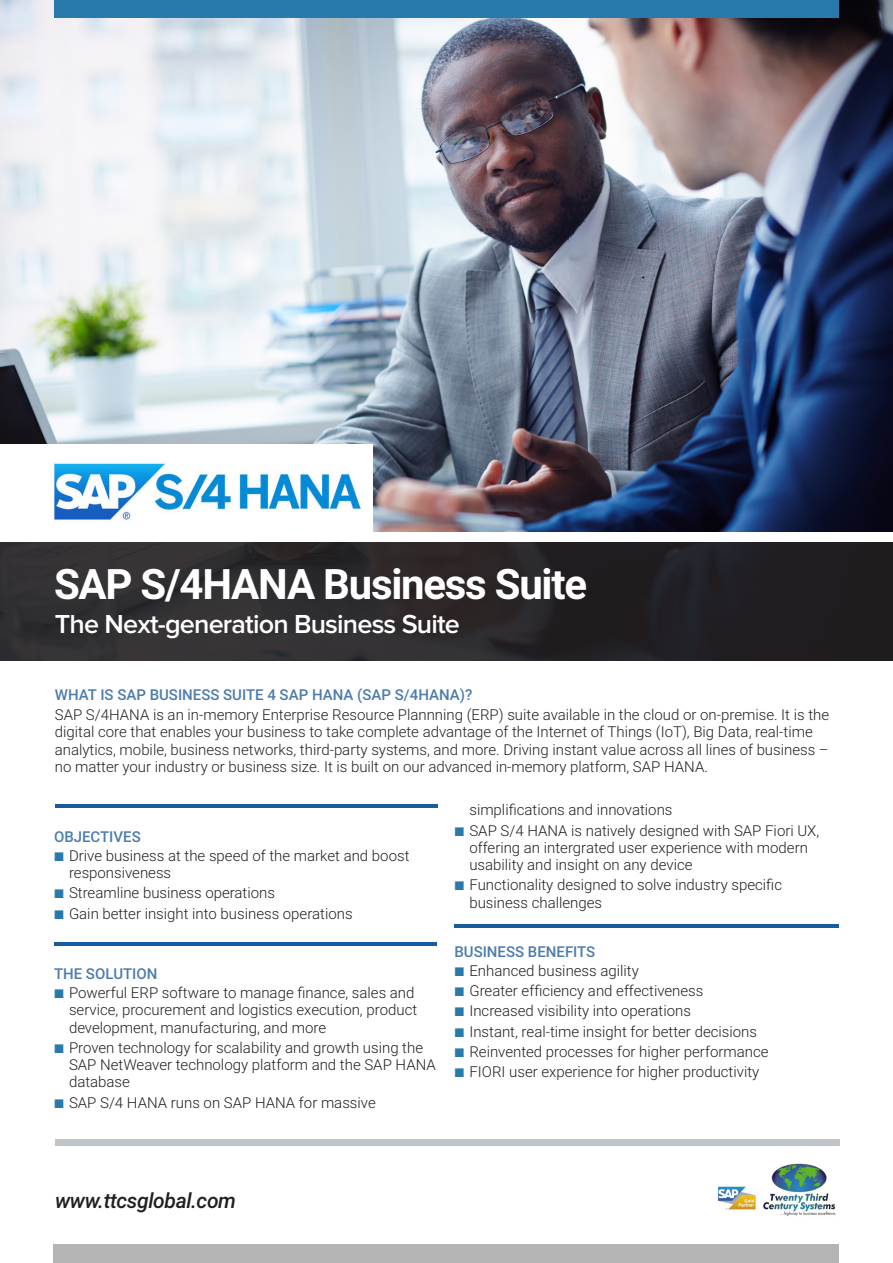
<style>
.page{position:relative;width:893px;height:1263px;background:#fff}
.page>*{position:absolute;margin:0;border:0;box-sizing:border-box;transform-origin:0 0}
.t1{font:700 42px "Roboto";letter-spacing:-.03em;color:#fff}
.t2{font:600 27px "Proxima Nova";letter-spacing:-.03em;color:#fff}
.t3{font:italic 500 21px "Roboto";letter-spacing:-.02em;color:#231f20}
.t4{font:300 15px/17.2px "Roboto";color:#231f20}
.t5{font:500 15px "Roboto";color:#4e7cad}
.s1{font-family:"Proxima Nova";font-weight:400;color:#287aab}
</style>
<div class="page">
<img style="left:0;top:0;width:893px;height:532px">
<div style="left:54px;top:1244px;width:785px;height:19px;background:#b4b4b5"></div>
<div style="left:0;top:534px;width:893px;height:126px;background:linear-gradient(to right,#363436,#1d1a1d)"></div>
<img style="left:718px;top:1163px;width:118px;height:53px">
<div style="left:0;top:532px;width:893px;height:10px;background:#fff"></div>
<div style="left:54px;top:0;width:785px;height:17px;background:#287aab"></div>
<div style="left:55px;top:1139px;width:785px;height:7px;background:#bec4c8"></div>
<hr style="left:55px;top:805px;width:382px;height:3px;background:#175d9e">
<hr style="left:454px;top:924px;width:384px;height:3px;background:#175d9e">
<hr style="left:54px;top:942px;width:383px;height:3px;background:#175d9e">
<div style="left:0;top:444px;width:373px;height:90px;background:#fff"></div>
<img style="left:54px;top:463px;width:307px;height:57px">
<p class="t1" style="left:54px;top:555px;width:535px">SAP S/4HANA Business Suite</p>
<p class="t2" style="left:55px;top:612px;width:407px">The Next-generation Business Suite</p>
<p class="t5" style="left:55px;top:684px;width:419px">WHAT IS SAP BUSINESS SUITE 4 SAP HANA (SAP S/4HANA)?</p>
<p class="t4" style="left:55px;top:705px;width:776px">SAP S/4HANA is an in-memory Enterprise Resource Plannning (ERP) suite available in the cloud or on-premise. It is the digital core that enables your business to take complete advantage of the Internet of Things (IoT), Big Data, real-time analytics, mobile, business networks, third-party systems, and more. Driving instant value across all lines of business – no matter your industry or business size. It is built on our advanced in-memory platform, SAP HANA.</p>
<p class="t5" style="left:54px;top:826px;width:88px">OBJECTIVES</p>
<p class="t4" style="left:69px;top:846px;width:342px;text-indent:-15px"><span class="s1">■</span> Drive business at the speed of the market and boost responsiveness</p>
<p class="t4" style="left:54px;top:884px;width:223px"><span class="s1">■</span> Streamline business operations</p>
<p class="t4" style="left:54px;top:904px;width:300px"><span class="s1">■</span> Gain better insight into business operations</p>
<p class="t5" style="left:54px;top:963px;width:105px">THE SOLUTION</p>
<p class="t4" style="left:69px;top:983px;width:350px;text-indent:-15px"><span class="s1">■</span> Powerful ERP software to manage finance, sales and service, procurement and logistics execution, product development, manufacturing, and more</p>
<p class="t4" style="left:69px;top:1038px;width:368px;text-indent:-15px"><span class="s1">■</span> Proven technology for scalability and growth using the<br>SAP NetWeaver technology platform and the SAP HANA database</p>
<p class="t4" style="left:54px;top:1093px;width:323px"><span class="s1">■</span> SAP S/4 HANA runs on SAP HANA for massive</p>
<p class="t4" style="left:469px;top:801px;width:205px">simplifications and innovations</p>
<p class="t4" style="left:469px;top:821px;width:351px;text-indent:-15px"><span class="s1">■</span> SAP S/4 HANA is natively designed with SAP Fiori UX, offering an intergrated user experience with modern usability and insight on any device</p>
<p class="t4" style="left:469px;top:876px;width:314px;text-indent:-15px"><span class="s1">■</span> Functionality designed to solve industry specific business challenges</p>
<p class="t5" style="left:454px;top:941px;width:142px">BUSINESS BENEFITS</p>
<p class="t4" style="left:454px;top:961px;width:186px"><span class="s1">■</span> Enhanced business agility</p>
<p class="t4" style="left:454px;top:981px;width:251px"><span class="s1">■</span> Greater efficiency and effectiveness</p>
<p class="t4" style="left:454px;top:1002px;width:238px"><span class="s1">■</span> Increased visibility into operations</p>
<p class="t4" style="left:454px;top:1022px;width:304px"><span class="s1">■</span> Instant, real-time insight for better decisions</p>
<p class="t4" style="left:454px;top:1042px;width:316px"><span class="s1">■</span> Reinvented processes for higher performance</p>
<p class="t4" style="left:454px;top:1062px;width:306px"><span class="s1">■</span> FIORI user experience for higher productivity</p>
<p class="t3" style="left:55px;top:1185px;width:182px">www.ttcsglobal.com</p>
</div>
